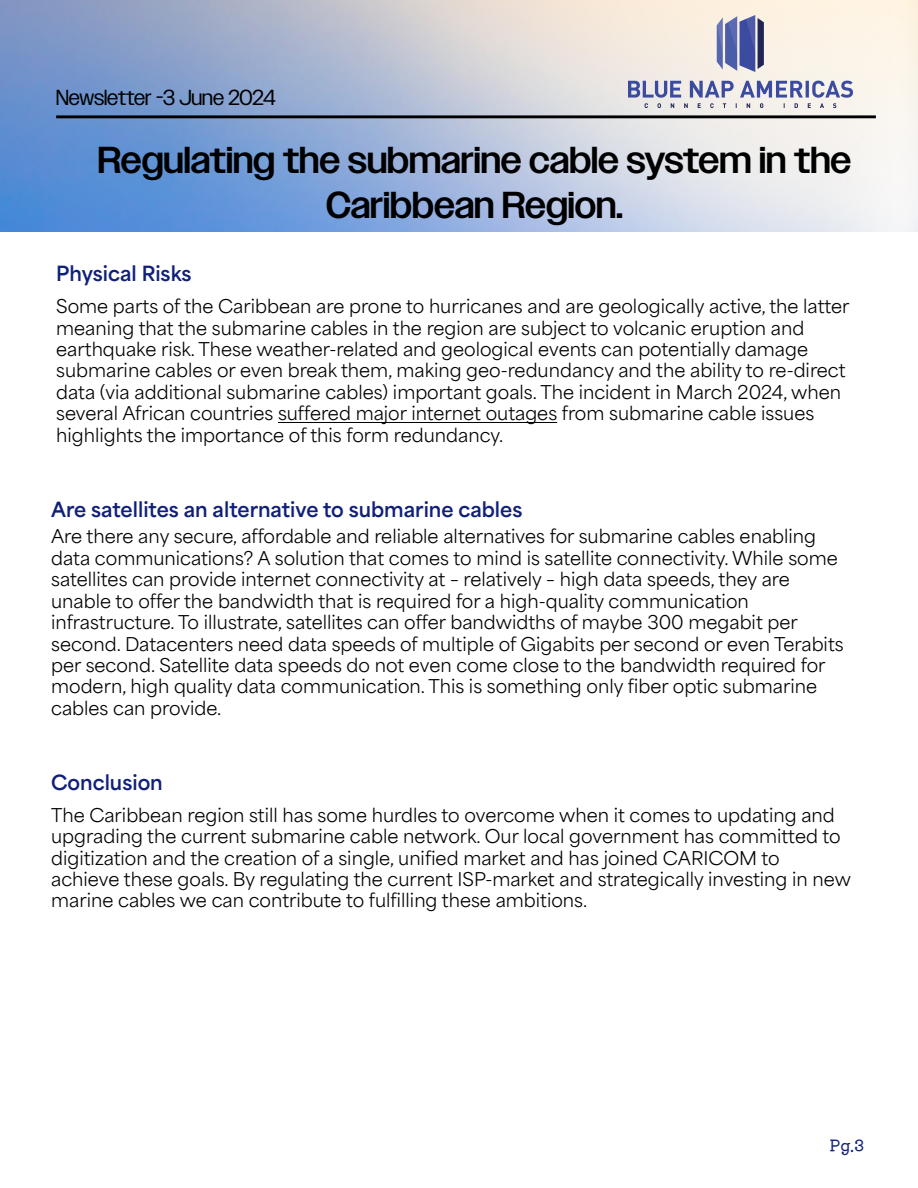
<style>
.page{position:relative;width:918px;height:1188px;background:#fff}
.page>*{position:absolute;margin:0;border:0;box-sizing:border-box;transform-origin:0 0}
.t1{font:500 37.5px/45px "Owners";color:#000;text-align:center}
.t2{font:21.75px "Owners";color:#000}
.t3{font:700 19.65px "Area Normal";color:#10207a}
.t4{font:17.85px/21.5px "Area Normal";color:#000}
.t5{font:15.75px "Mamelon 5 Hi Regular";color:#10207a}
</style>
<div class="page">
<img style="left:0;top:0;width:918px;height:232px">
<hr style="left:56px;top:115px;width:820px;height:3px;background:#000">
<img style="left:629px;top:15px;width:224px;height:92px">
<hr style="left:278px;top:422px;width:279px;height:1px;background:#000">
<p class="t2" style="left:56px;top:85px;width:221px">Newsletter -3 June 2024</p>
<h1 class="t1" style="left:98px;top:138px;width:755px">Regulating the submarine cable system in the<br>Caribbean Region.</h1>
<p class="t3" style="left:56px;top:256px;width:137px">Physical Risks</p>
<p class="t4" style="left:56px;top:293px;width:795px">Some parts of the Caribbean are prone to hurricanes and are geologically active, the latter meaning that the submarine cables in the region are subject to volcanic eruption and earthquake risk. These weather-related and geological events can potentially damage submarine cables or even break them, making geo-redundancy and the ability to re-direct data (via additional submarine cables) important goals. The incident in March 2024, when several African countries suffered major internet outages from submarine cable issues highlights the importance of this form redundancy.</p>
<p class="t3" style="left:51px;top:492px;width:473px">Are satellites an alternative to submarine cables</p>
<p class="t4" style="left:51px;top:524px;width:794px">Are there any secure, affordable and reliable alternatives for submarine cables enabling data communications? A solution that comes to mind is satellite connectivity. While some satellites can provide internet connectivity at – relatively – high data speeds, they are unable to offer the bandwidth that is required for a high-quality communication infrastructure. To illustrate, satellites can offer bandwidths of maybe 300 megabit per second. Datacenters need data speeds of multiple of Gigabits per second or even Terabits per second. Satellite data speeds do not even come close to the bandwidth required for modern, high quality data communication. This is something only fiber optic submarine cables can provide.</p>
<p class="t3" style="left:51px;top:765px;width:113px">Conclusion</p>
<p class="t4" style="left:51px;top:802px;width:801px">The Caribbean region still has some hurdles to overcome when it comes to updating and upgrading the current submarine cable network. Our local government has committed to digitization and the creation of a single, unified market and has joined CARICOM to achieve these goals. By regulating the current ISP-market and strategically investing in new marine cables we can contribute to fulfilling these ambitions.</p>
<p class="t5" style="left:830px;top:1136px;width:36px">Pg.3</p>
</div>
